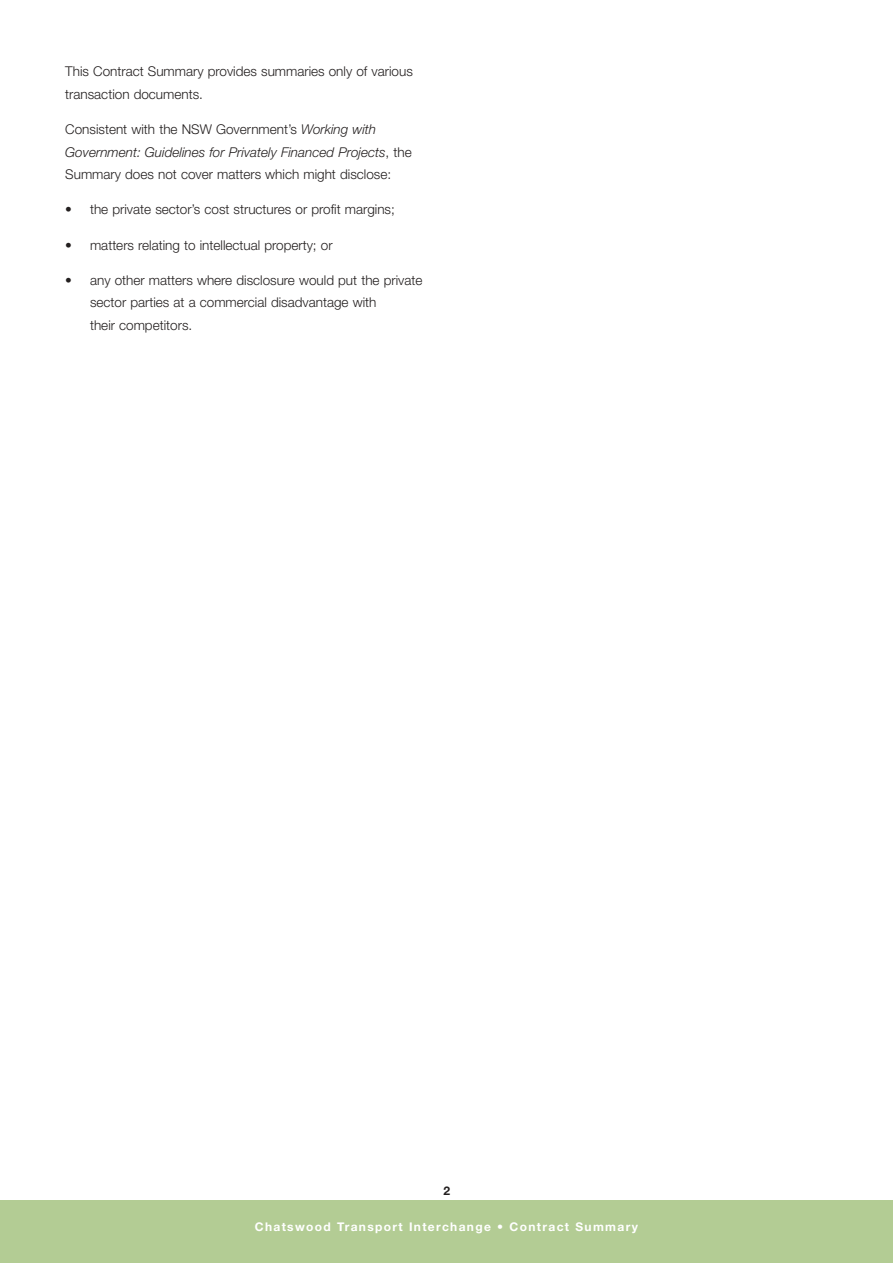
<style>
.page{position:relative;width:893px;height:1263px;background:#fff}
.page>*{position:absolute;margin:0;border:0;box-sizing:border-box;transform-origin:0 0}
.t1{font:300 13.5px/22.5px "Helvetica Neue";color:#231f1f}
.t2{font:700 12px "Helvetica Neue";letter-spacing:.11em;color:#fff}
.t3{font:700 12px "Helvetica Neue";color:#231f1f}
.s1{font-style:italic}
</style>
<div class="page">
<div style="left:0;top:1201px;width:892px;height:62px;background:#b3cc94"></div>
<p class="t1" style="left:65px;top:62px;width:349px">This Contract Summary provides summaries only of various transaction documents.</p>
<p class="t1" style="left:65px;top:119px;width:348px">Consistent with the NSW Government’s <span class="s1">Working with<br>Government: Guidelines for Privately Financed Projects</span>, the<br>Summary does not cover matters which might disclose:</p>
<p class="t1" style="left:65px;top:200px;width:331px">• the private sector’s cost structures or profit margins;</p>
<p class="t1" style="left:65px;top:235px;width:269px">• matters relating to intellectual property; or</p>
<p class="t1" style="left:90px;top:270px;width:334px;text-indent:-25px">• any other matters where disclosure would put the private sector parties at a commercial disadvantage with<br>their competitors.</p>
<p class="t3" style="left:443px;top:1186px;width:8px">2</p>
<p class="t2" style="left:255px;top:1223px;width:384px">Chatswood Transport Interchange • Contract Summary</p>
</div>
